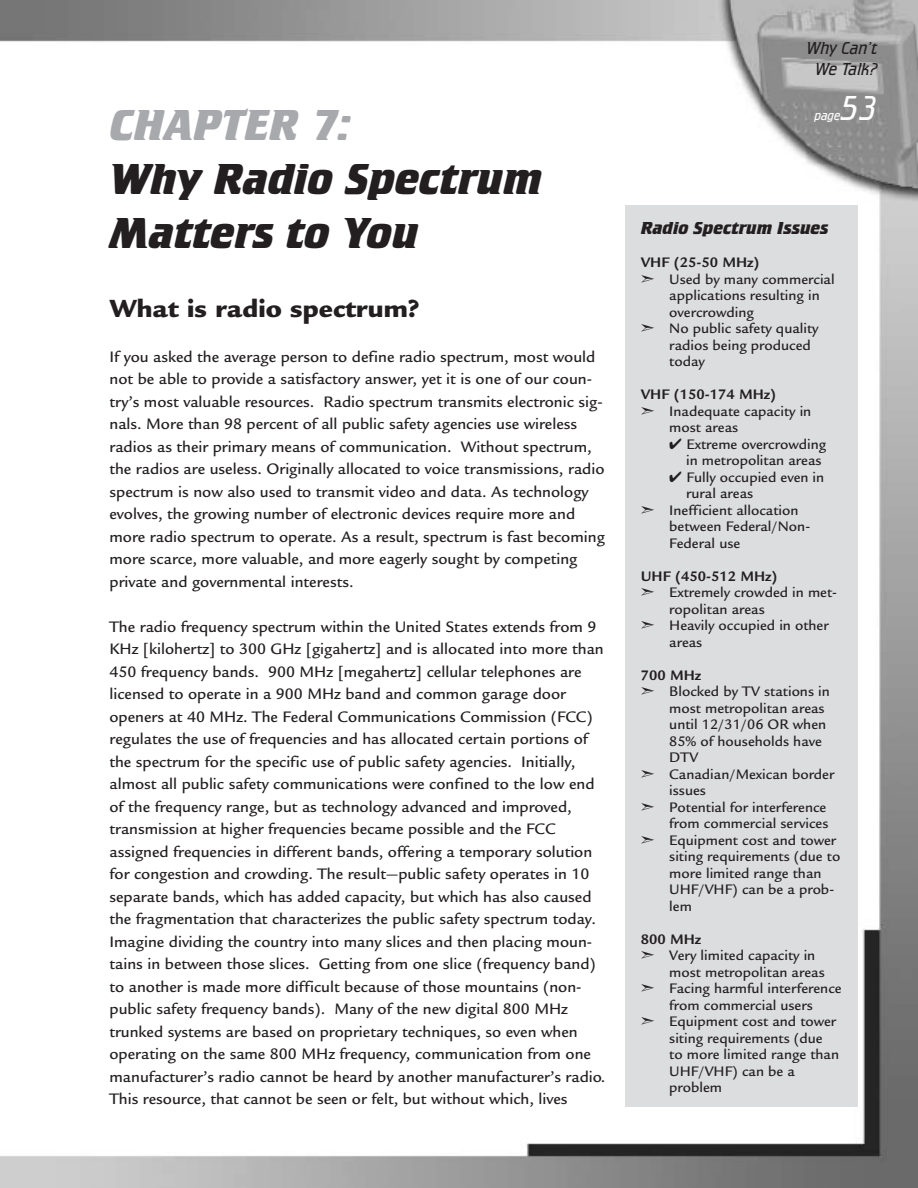
<style>
.page{position:relative;width:918px;height:1188px;background:#fff}
.page>*{position:absolute;margin:0;border:0;box-sizing:border-box;transform-origin:0 0}
.t1{font:italic 700 45px/54px "Crillee T";color:#231f20}
.t2{font:italic 700 45px "Crillee T";color:#a8a9ad}
.t3{font:italic 300 36px "Crillee T";color:#fff}
.t4{font:900 27px "Legacy Sans";color:#231f20}
.t5{font:italic 700 18px "Crillee T";color:#231f20}
.t6{font:italic 300 18px/21px "Crillee T";color:#231f20;text-align:center}
.t7{font:500 16.5px/22.5px "Legacy Sans";color:#231f20}
.t8{font:500 15px/16.5px "Legacy Sans";color:#231f20}
.t9{font:700 15px "Legacy Sans";color:#231f20}
.t10{font:italic 300 13.5px "Crillee T";color:#fff}
</style>
<div class="page">
<img style="left:0;top:0;width:918px;height:1188px">
<div style="left:626px;top:206px;width:232px;height:901px;background:#dcdddf"></div>
<p class="t2" style="left:109px;top:98px;width:242px">CHAPTER 7:</p>
<p class="t1" style="left:109px;top:151px;width:434px">Why Radio Spectrum<br>Matters to You</p>
<h3 class="t4" style="left:109px;top:298px;width:311px">What is radio spectrum?</h3>
<p class="t7" style="left:109px;top:347px;width:497px">If you asked the average person to define radio spectrum, most would not be able to provide a satisfactory answer, yet it is one of our coun&shy;try’s most valuable resources. Radio spectrum transmits electronic sig&shy;nals. More than 98 percent of all public safety agencies use wireless radios as their primary means of communication. Without spectrum, the radios are useless. Originally allocated to voice transmissions, radio spectrum is now also used to transmit video and data. As technology evolves, the growing number of electronic devices require more and more radio spectrum to operate. As a result, spectrum is fast becoming more scarce, more valuable, and more eagerly sought by competing private and governmental interests.</p>
<p class="t7" style="left:109px;top:617px;width:497px">The radio frequency spectrum within the United States extends from 9<br>KHz [kilohertz] to 300 GHz [gigahertz] and is allocated into more than 450 frequency bands. 900 MHz [megahertz] cellular telephones are licensed to operate in a 900 MHz band and common garage door openers at 40 MHz. The Federal Communications Commission (FCC) regulates the use of frequencies and has allocated certain portions of the spectrum for the specific use of public safety agencies. Initially, almost all public safety communications were confined to the low end of the frequency range, but as technology advanced and improved, transmission at higher frequencies became possible and the FCC assigned frequencies in different bands, offering a temporary solution for congestion and crowding. The result—public safety operates in 10 separate bands, which has added capacity, but which has also caused the fragmentation that characterizes the public safety spectrum today.<br>Imagine dividing the country into many slices and then placing moun&shy;tains in between those slices. Getting from one slice (frequency band) to another is made more difficult because of those mountains (non&shy;public safety frequency bands). Many of the new digital 800 MHz trunked systems are based on proprietary techniques, so even when operating on the same 800 MHz frequency, communication from one manufacturer’s radio cannot be heard by another manufacturer’s radio.<br>This resource, that cannot be seen or felt, but without which, lives</p>
<p class="t6" style="left:807px;top:37px;width:72px">Why Can’t<br>We Talk?</p>
<p class="t10" style="left:814px;top:107px;width:27px">page</p>
<h2 class="t3" style="left:840px;top:87px;width:39px">53</h2>
<h3 class="t5" style="left:641px;top:217px;width:189px">Radio Spectrum Issues</h3>
<h4 class="t9" style="left:641px;top:257px;width:120px">VHF (25-50 MHz)</h4>
<p class="t8" style="left:669px;top:272px;width:167px;text-indent:-28px">➣ Used by many commercial applications resulting in overcrowding</p>
<p class="t8" style="left:669px;top:322px;width:151px;text-indent:-28px">➣ No public safety quality radios being produced today</p>
<h4 class="t9" style="left:641px;top:389px;width:137px">VHF (150-174 MHz)</h4>
<p class="t8" style="left:669px;top:404px;width:144px;text-indent:-28px">➣ Inadequate capacity in most areas</p>
<p class="t8" style="left:669px;top:437px;width:158px">✔ Extreme overcrowding</p>
<p class="t8" style="left:686px;top:454px;width:137px">in metropolitan areas</p>
<p class="t8" style="left:686px;top:470px;width:140px;text-indent:-17px">✔ Fully occupied even in rural areas</p>
<p class="t8" style="left:669px;top:503px;width:142px;text-indent:-28px">➣ Inefficient allocation between Federal/Non-<br>Federal use</p>
<h4 class="t9" style="left:641px;top:570px;width:138px">UHF (450-512 MHz)</h4>
<p class="t8" style="left:669px;top:586px;width:169px;text-indent:-28px">➣ Extremely crowded in met&shy;ropolitan areas</p>
<p class="t8" style="left:669px;top:619px;width:161px;text-indent:-28px">➣ Heavily occupied in other areas</p>
<h4 class="t9" style="left:641px;top:669px;width:62px">700 MHz</h4>
<p class="t8" style="left:669px;top:685px;width:162px;text-indent:-29px">➣ Blocked by TV stations in most metropolitan areas until 12/31/06 OR when<br>85% of households have<br>DTV</p>
<p class="t8" style="left:669px;top:767px;width:167px;text-indent:-28px">➣ Canadian/Mexican border issues</p>
<p class="t8" style="left:641px;top:800px;width:189px;text-align:right">➣ Potential for interference from commercial services</p>
<p class="t8" style="left:669px;top:833px;width:173px;text-indent:-28px">➣ Equipment cost and tower siting requirements (due to more limited range than<br>UHF/VHF) can be a prob&shy;lem</p>
<h4 class="t9" style="left:641px;top:933px;width:62px">800 MHz</h4>
<p class="t8" style="left:669px;top:949px;width:157px;text-indent:-28px">➣ Very limited capacity in most metropolitan areas</p>
<p class="t8" style="left:641px;top:982px;width:202px;text-align:center">➣ Facing harmful interference from commercial users</p>
<p class="t8" style="left:669px;top:1015px;width:171px;text-indent:-28px">➣ Equipment cost and tower siting requirements (due to more limited range than<br>UHF/VHF) can be a problem</p>
</div>
